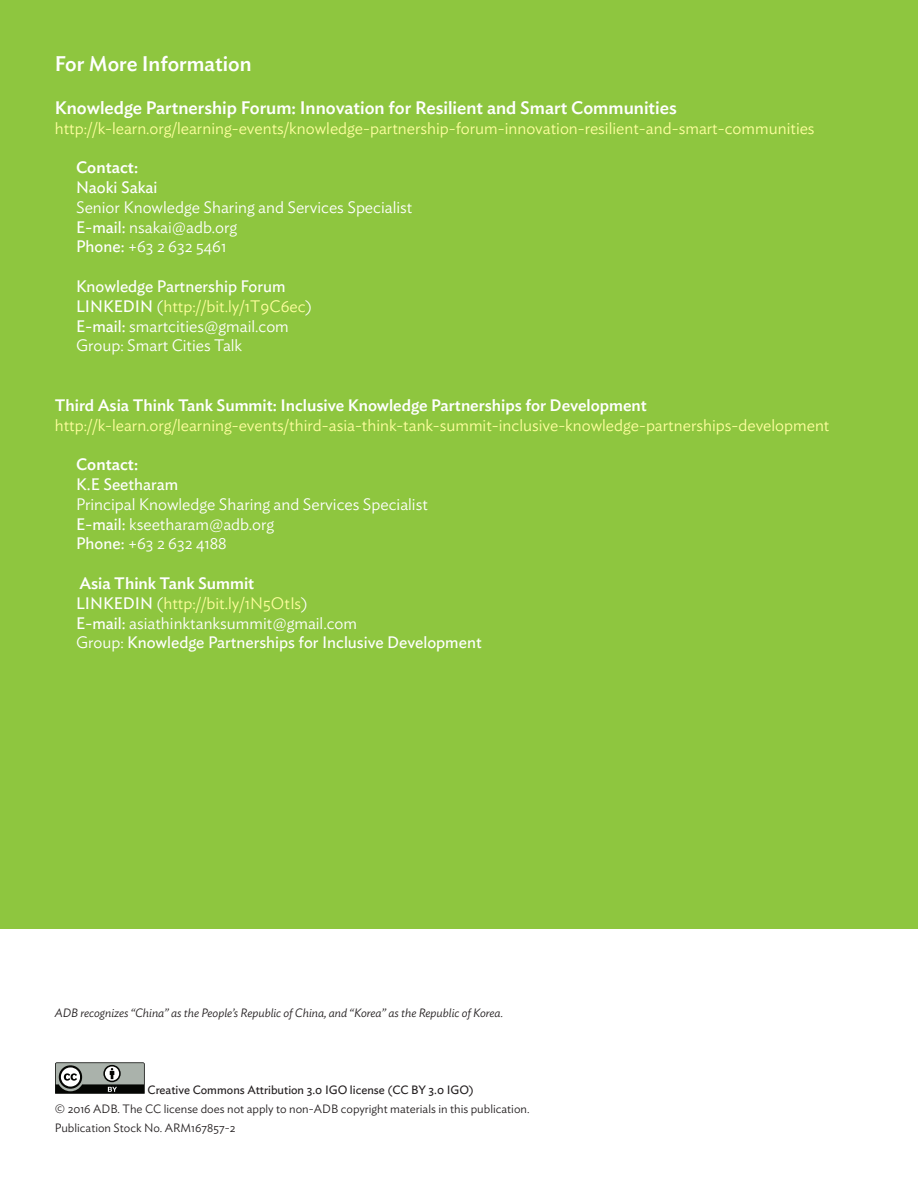
<style>
.page{position:relative;width:918px;height:1188px;background:#fff}
.page>*{position:absolute;margin:0;border:0;box-sizing:border-box;transform-origin:0 0}
.t1{font:500 21px "Ideal Sans";color:#fff}
.t2{font:500 18px "Ideal Sans";color:#fff}
.t3{font:300 16.5px "Ideal Sans";color:#ffff9f}
.t4{font:300 16.5px "Ideal Sans";color:#fff}
.t5{font:500 16.5px "Ideal Sans";color:#fff}
.t6{font:16.5px "Ideal Sans";color:#fff}
.Copyright{font:300 12px "Ideal Sans";color:#231f20}
.Copyright-2{font:italic 300 12px "Ideal Sans";color:#231f20}
.Copyright-3{font:12px "Ideal Sans";color:#231f20}
.s1{font-weight:400}
.s2{font-weight:400;color:#fff}
.s3{color:#fff}
.s4{font-weight:300}
</style>
<div class="page">
<div style="left:0;top:0;width:918px;height:929px;background:#8ec63f"></div>
<svg style="left:55px;top:1062px;width:90px;height:32px;background:#777b77"></svg>
<p class="t1" style="left:55px;top:47px;width:198px">For More Information</p>
<p class="t2" style="left:55px;top:94px;width:623px">Knowledge Partnership Forum: Innovation for Resilient and Smart Communities</p>
<p class="t3" style="left:55px;top:115px;width:761px">http://k-learn.org/learning-events/knowledge-partnership-forum-innovation-resilient-and-smart-communities</p>
<p class="t5" style="left:76px;top:155px;width:64px">Contact:</p>
<p class="t6" style="left:76px;top:175px;width:83px">Naoki Sakai</p>
<p class="t4" style="left:76px;top:194px;width:338px">Senior Knowledge Sharing and Services Specialist</p>
<p class="t4" style="left:76px;top:214px;width:163px"><span class="s1">E-mail:</span> nsakai@adb.org</p>
<p class="t4" style="left:76px;top:234px;width:152px"><span class="s1">Phone:</span> +63 2 632 5461</p>
<p class="t6" style="left:76px;top:274px;width:211px">Knowledge Partnership Forum</p>
<p class="t3" style="left:76px;top:293px;width:238px"><span class="s2">LINKEDIN</span> <span class="s3">(</span>http://bit.ly/1T9C6ec<span class="s3">)</span></p>
<p class="t4" style="left:76px;top:313px;width:214px"><span class="s1">E-mail:</span> smartcities@gmail.com</p>
<p class="t4" style="left:76px;top:333px;width:168px">Group: Smart Cities Talk</p>
<p class="t5" style="left:55px;top:392px;width:594px">Third Asia Think Tank Summit: Inclusive Knowledge Partnerships for Development</p>
<p class="t3" style="left:55px;top:412px;width:776px">http://k-learn.org/learning-events/third-asia-think-tank-summit-inclusive-knowledge-partnerships-development</p>
<p class="t5" style="left:76px;top:452px;width:64px">Contact:</p>
<p class="t6" style="left:76px;top:472px;width:104px">K.E Seetharam</p>
<p class="t4" style="left:76px;top:491px;width:353px">Principal Knowledge Sharing and Services Specialist</p>
<p class="t4" style="left:76px;top:511px;width:200px"><span class="s1">E-mail:</span> kseetharam@adb.org</p>
<p class="t4" style="left:76px;top:531px;width:152px"><span class="s1">Phone:</span> +63 2 632 4188</p>
<p class="t5" style="left:79px;top:570px;width:177px">Asia Think Tank Summit</p>
<p class="t3" style="left:76px;top:590px;width:233px"><span class="s2">LINKEDIN</span> <span class="s3">(</span>http://bit.ly/1N5OtIs<span class="s3">)</span></p>
<p class="t4" style="left:76px;top:610px;width:282px"><span class="s1">E-mail:</span> asiathinktanksummit@gmail.com</p>
<p class="t6" style="left:76px;top:630px;width:407px"><span class="s4">Group:</span> Knowledge Partnerships for Inclusive Development</p>
<p class="Copyright-2" style="left:55px;top:1003px;width:450px">ADB recognizes “China” as the People’s Republic of China, and “Korea” as the Republic of Korea.</p>
<p class="Copyright-3" style="left:148px;top:1080px;width:328px">Creative Commons Attribution 3.0 IGO license (CC BY 3.0 IGO)</p>
<p class="Copyright" style="left:55px;top:1100px;width:476px">© 2016 ADB. The CC license does not apply to non-ADB copyright materials in this publication.</p>
<p class="Copyright" style="left:55px;top:1119px;width:182px">Publication Stock No. ARM167857-2</p>
</div>
